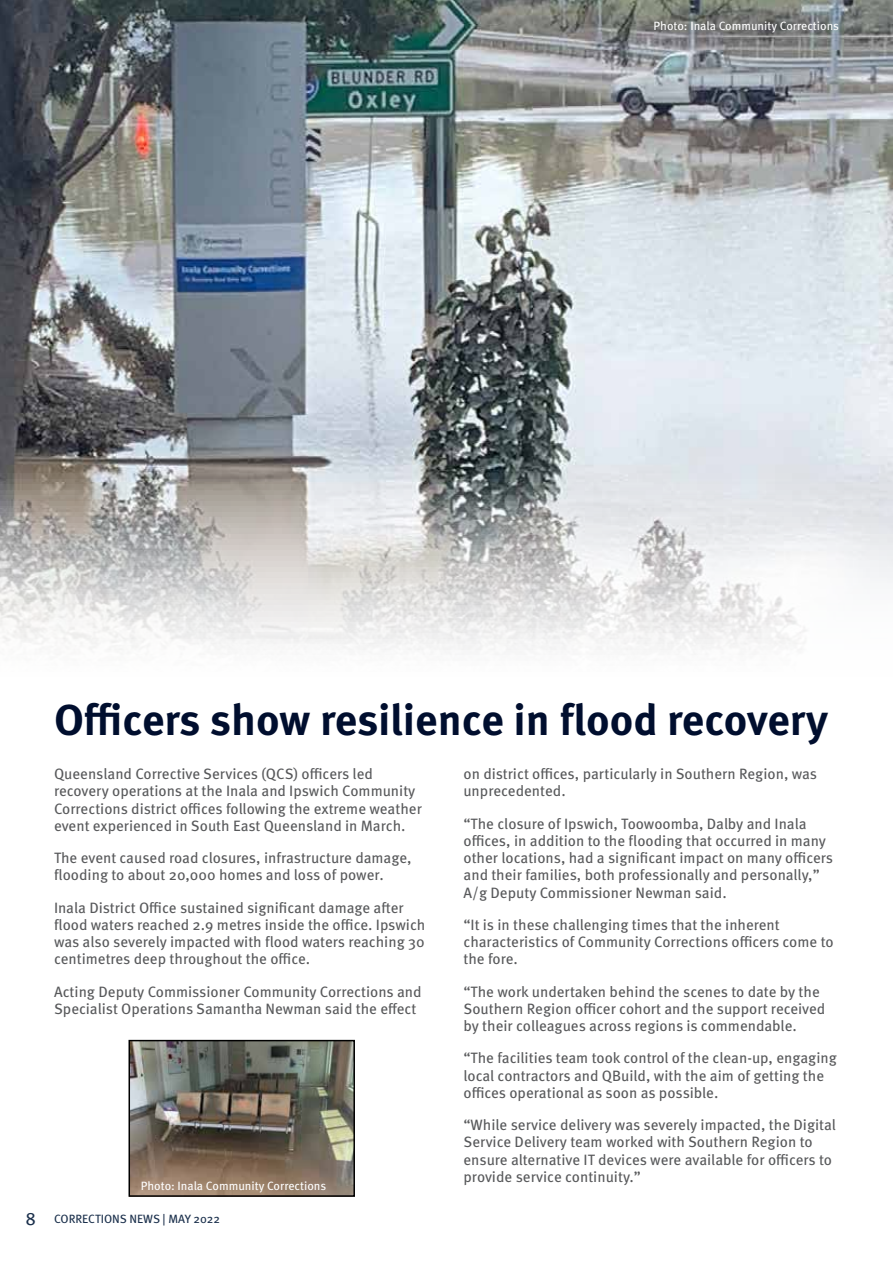
<style>
.page{position:relative;width:893px;height:1263px;background:#fff}
.page>*{position:absolute;margin:0;border:0;box-sizing:border-box;transform-origin:0 0}
.t1{font:700 43.5px "Meta OT";letter-spacing:-.005em;color:#000e2e}
.t2{font:15px/17.2px "Meta OT";color:#58595b}
.t3{font:12px "Meta OT";color:#fff}
.t4{font:12px "Meta OT";color:#1b304c}
.s1{font-size:18px}
</style>
<div class="page">
<img style="left:0;top:0;width:893px;height:1112px">
<img style="left:132px;top:1043px;width:220px;height:151px">
<div style="left:129px;top:1040px;width:226px;height:157px;border:2px solid #000"></div>
<hr style="left:892px;top:373px;width:1px;height:890px;background:#0063a7">
<p class="t3" style="left:654px;top:18px;width:187px">Photo: Inala Community Corrections</p>
<h1 class="t1" style="left:54px;top:692px;width:776px">Officers show resilience in flood recovery</h1>
<p class="t2" style="left:54px;top:765px;width:369px">Queensland Corrective Services (QCS) officers led recovery operations at the Inala and Ipswich Community Corrections district offices following the extreme weather event experienced in South East Queensland in March.</p>
<p class="t2" style="left:54px;top:849px;width:359px">The event caused road closures, infrastructure damage, flooding to about 20,000 homes and loss of power.</p>
<p class="t2" style="left:54px;top:899px;width:373px">Inala District Office sustained significant damage after flood waters reached 2.9 metres inside the office. Ipswich was also severely impacted with flood waters reaching 30 centimetres deep throughout the office.</p>
<p class="t2" style="left:54px;top:983px;width:369px">Acting Deputy Commissioner Community Corrections and<br>Specialist Operations Samantha Newman said the effect</p>
<p class="t2" style="left:463px;top:765px;width:355px">on district offices, particularly in Southern Region, was unprecedented.</p>
<p class="t2" style="left:463px;top:815px;width:371px">“The closure of Ipswich, Toowoomba, Dalby and Inala offices, in addition to the flooding that occurred in many other locations, had a significant impact on many officers and their families, both professionally and personally,” A/g Deputy Commissioner Newman said.</p>
<p class="t2" style="left:463px;top:916px;width:372px">“It is in these challenging times that the inherent characteristics of Community Corrections officers come to the fore.</p>
<p class="t2" style="left:463px;top:983px;width:363px">“The work undertaken behind the scenes to date by the<br>Southern Region officer cohort and the support received by their colleagues across regions is commendable.</p>
<p class="t2" style="left:463px;top:1050px;width:375px">“The facilities team took control of the clean-up, engaging local contractors and QBuild, with the aim of getting the offices operational as soon as possible.</p>
<p class="t2" style="left:463px;top:1116px;width:374px">“While service delivery was severely impacted, the Digital Service Delivery team worked with Southern Region to ensure alternative IT devices were available for officers to provide service continuity.”</p>
<p class="t3" style="left:141px;top:1179px;width:187px">Photo: Inala Community Corrections</p>
<p class="t4" style="left:26px;top:1212px;width:196px"><span class="s1">8</span> CORRECTIONS NEWS | MAY 2022</p>
</div>
